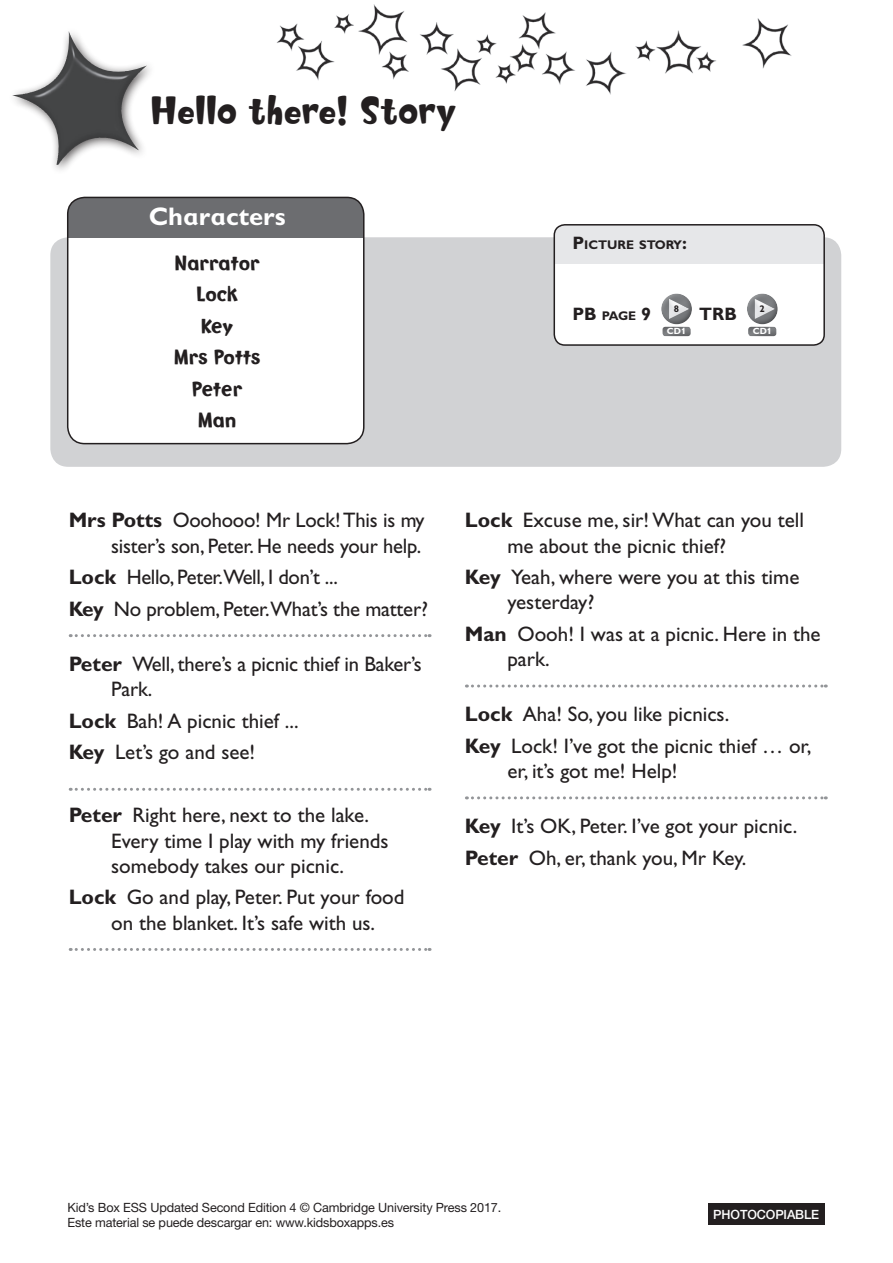
<style>
.page{position:relative;width:893px;height:1263px;background:#fff}
.page>*{position:absolute;margin:0;border:0;box-sizing:border-box;transform-origin:0 0}
.t1{font:37.5px "Softie";letter-spacing:-.01em;color:#231f20}
.t2{font:700 25.5px "Gill Sans Infant Std";color:#fff}
.t3{font:21px/25.2px "Gill Sans Std";color:#231f20}
.t4{font:21px/31.5px "Roger";color:#231f20;text-align:center}
.t5{font:700 18px "Gill Sans Std";color:#231f20}
.t6{font:12.75px/15.3px "Helvetica Neue LT Std";letter-spacing:-.01em;color:#231f20}
.t7{font:500 12.75px "Helvetica Neue LT Std";letter-spacing:-.01em;color:#fff}
.t8{font:700 12.6px "Gill Sans Std";color:#231f20}
.t9{font:700 9.6px "Gill Sans Infant Std";color:#231f20}
.t10{font:700 9px "Gill Sans Infant Std";color:#fff}
.s1{font-size:18px}
.s2{font-weight:700}
</style>
<div class="page">
<div style="left:8px;top:26px;width:148px;height:149px;background:#231f20;opacity:.75"></div>
<img style="left:13px;top:32px;width:56px;height:65px">
<div style="left:708px;top:1203px;width:117px;height:21px;background:#231f20"></div>
<img style="left:276px;top:4px;width:516px;height:91px">
<div style="left:50px;top:237px;width:791px;height:230px;background:#d1d2d4;border-radius:18px"></div>
<svg style="left:70px;top:634px;width:360px;height:3px"></svg>
<svg style="left:70px;top:788px;width:360px;height:3px"></svg>
<svg style="left:70px;top:948px;width:360px;height:3px"></svg>
<svg style="left:466px;top:684px;width:360px;height:3px"></svg>
<svg style="left:466px;top:796px;width:360px;height:3px"></svg>
<div style="left:68px;top:197px;width:296px;height:41px;background:#6c6d70"></div>
<div style="left:68px;top:238px;width:296px;height:206px;background:#fff"></div>
<div style="left:67px;top:197px;width:298px;height:247px;border:2px solid #231f20;border-radius:17px"></div>
<div style="left:555px;top:225px;width:269px;height:39px;background:#e6e7e9"></div>
<svg style="left:556px;top:264px;width:267px;height:79px;background:#f6f6f6"></svg>
<div style="left:754px;top:298px;width:23px;height:11px;background:#fff;opacity:.75"></div>
<div style="left:754px;top:302px;width:23px;height:19px;background:#fff;opacity:.75"></div>
<div style="left:553px;top:224px;width:272px;height:122px;border:2px solid #231f20;border-radius:11px"></div>
<h1 class="t1" style="left:151px;top:87px;width:307px">Hello there! Story</h1>
<p class="t2" style="left:149px;top:202px;width:138px">Characters</p>
<p class="t4" style="left:174px;top:247px;width:88px">Narrator<br>Lock<br>Key<br>Mrs Potts<br>Peter<br>Man</p>
<p class="t8" style="left:572px;top:237px;width:116px"><span class="s1">P</span>ICTURE STORY<span class="s1">:</span></p>
<p class="t8" style="left:572px;top:308px;width:80px"><span class="s1">PB</span> PAGE <span class="s1">9</span></p>
<p class="t9" style="left:674px;top:303px;width:7px">8</p>
<p class="t10" style="left:667px;top:326px;width:21px">CD1</p>
<p class="t5" style="left:699px;top:303px;width:39px">TRB</p>
<p class="t9" style="left:760px;top:303px;width:7px">2</p>
<p class="t10" style="left:753px;top:326px;width:21px">CD1</p>
<p class="t3" style="left:69px;top:508px;width:357px;text-align:right"><span class="s2">Mrs Potts</span> Ooohooo! Mr Lock! This is my sister’s son, Peter. He needs your help.</p>
<p class="t3" style="left:69px;top:561px;width:361px;line-height:31.7px"><span class="s2">Lock</span> Hello, Peter.Well, I don’t ...<br><span class="s2">Key</span> No problem, Peter.What’s the matter?</p>
<p class="t3" style="left:111px;top:651px;width:312px;text-indent:-43px"><span class="s2">Peter</span> Well, there’s a picnic thief in Baker’s<br>Park.</p>
<p class="t3" style="left:69px;top:705px;width:232px;line-height:31.7px"><span class="s2">Lock</span> Bah! A picnic thief ...<br><span class="s2">Key</span> Let’s go and see!</p>
<p class="t3" style="left:111px;top:803px;width:279px;text-indent:-43px"><span class="s2">Peter</span> Right here, next to the lake.<br>Every time I play with my friends somebody takes our picnic.</p>
<p class="t3" style="left:111px;top:885px;width:295px;text-indent:-43px"><span class="s2">Lock</span> Go and play, Peter. Put your food on the blanket. It’s safe with us.</p>
<p class="t3" style="left:507px;top:508px;width:298px;text-indent:-43px"><span class="s2">Lock</span> Excuse me, sir! What can you tell me about the picnic thief?</p>
<p class="t3" style="left:507px;top:565px;width:293px;text-indent:-43px"><span class="s2">Key</span> Yeah, where were you at this time yesterday?</p>
<p class="t3" style="left:507px;top:621px;width:315px;text-indent:-43px"><span class="s2">Man</span> Oooh! I was at a picnic. Here in the park.</p>
<p class="t3" style="left:465px;top:698px;width:348px;line-height:31.7px"><span class="s2">Lock</span> Aha! So, you like picnics.<br><span class="s2">Key</span> Lock! I’ve got the picnic thief … or,</p>
<p class="t3" style="left:507px;top:758px;width:172px">er, it’s got me! Help!</p>
<p class="t3" style="left:465px;top:810px;width:334px;line-height:31.7px"><span class="s2">Key</span> It’s OK, Peter. I’ve got your picnic.<br><span class="s2">Peter</span> Oh, er, thank you, Mr Key.</p>
<p class="t6" style="left:67px;top:1200px;width:435px">Kid’s Box ESS Updated Second Edition 4 © Cambridge University Press 2017.<br>Este material se puede descargar en: www.kidsboxapps.es</p>
<p class="t7" style="left:713px;top:1206px;width:107px">PHOTOCOPIABLE</p>
</div>
